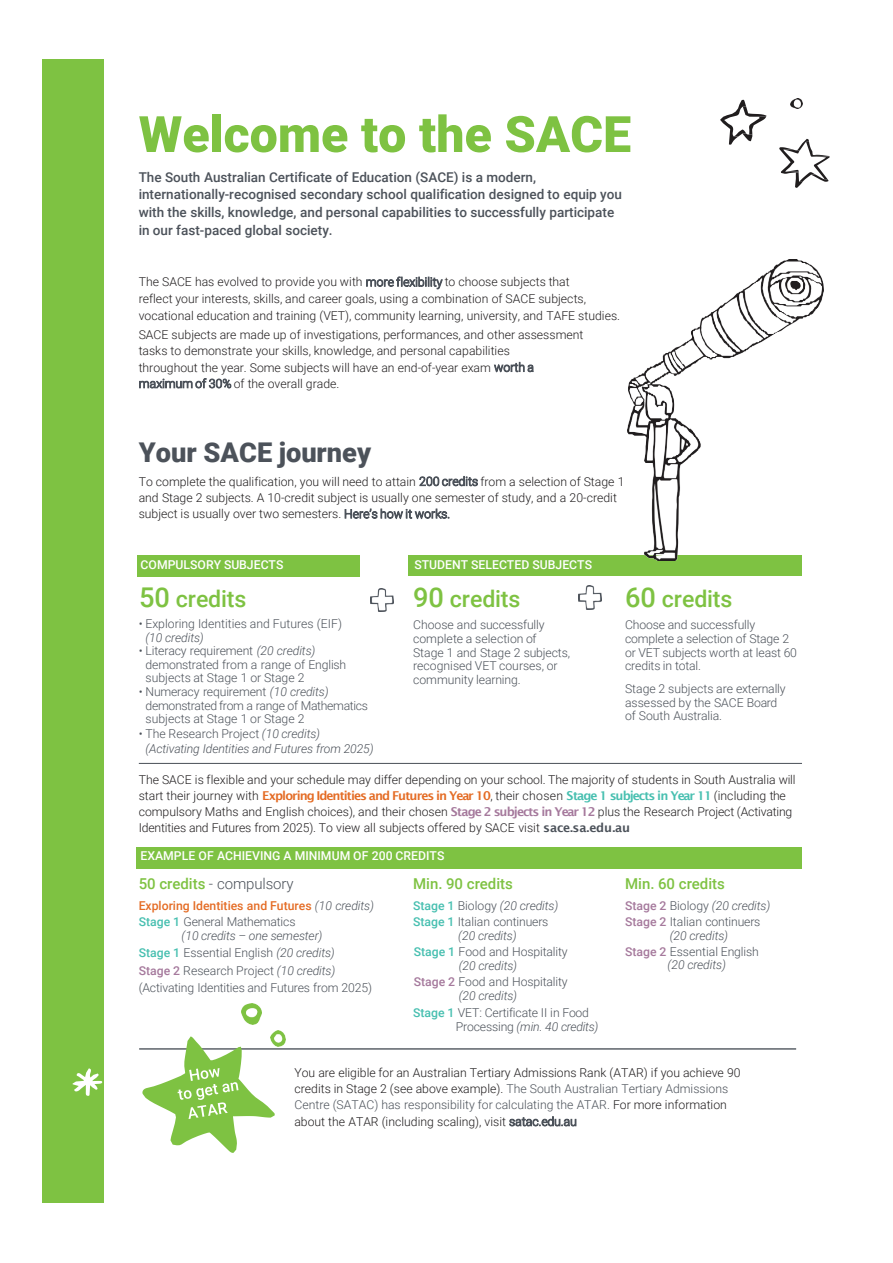
<style>
.page{position:relative;width:893px;height:1263px;background:#fff}
.page>*{position:absolute;margin:0;border:0;box-sizing:border-box;transform-origin:0 0}
.t1{font:900 50.25px "Roboto";color:#7ec242}
.t2{font:900 27.15px "Roboto";color:#4c525a}
.t3{font:500 23.1px "Roboto";letter-spacing:-.01em;color:#7ec242}
.t4{font:500 15px "Roboto";color:#7ec242}
.t5{font:300 15px "Roboto";letter-spacing:-.005em;color:#4c525a}
.t6{font:500 13.5px/17.5px "Roboto";color:#4c525a}
.t7{font:300 12.15px/16.4px "Roboto";color:#201d1e}
.t8{font:300 12.15px/13.6px "Roboto";letter-spacing:-.01em;color:#4c525a}
.t9{font:italic 300 12.15px/14.7px "Roboto";letter-spacing:-.01em;color:#4c525a}
.t10{font:500 12.15px "Roboto";color:#fff}
.t11{font:500 12.15px/16.4px "Roboto";color:#e46c25}
.s1{color:#4c525a}
.s2{font-size:27.15px}
.s3{font-style:italic}
.s4{font-style:normal}
.s5{font-family:"Lucida Sans";font-weight:600;color:#e46c25}
.s6{font-family:"Lucida Sans";font-weight:600;color:#47bfb0}
.s7{font-family:"Lucida Sans";font-weight:600;color:#a5799c}
.s8{font-family:"Lucida Sans";font-weight:600;color:#4c525a}
.s9{font-weight:500;color:#7ec242}
.s10{font-weight:300;font-style:italic;color:#4c525a}
.s11{color:#47bfb0}
.s12{font-weight:300;color:#4c525a}
.s13{font-weight:500;color:#47bfb0}
.s14{font-weight:500;color:#a5799c}
</style>
<div class="page">
<div style="left:408px;top:555px;width:394px;height:21px;background:#7ec242"></div>
<div style="left:137px;top:848px;width:665px;height:21px;background:#7ec242"></div>
<div style="left:137px;top:555px;width:222px;height:22px;background:#7ec242"></div>
<img style="left:371px;top:588px;width:22px;height:24px">
<img style="left:579px;top:586px;width:22px;height:23px">
<div style="left:43px;top:60px;width:61px;height:1143px;background:#7ec242"></div>
<svg style="left:73px;top:1068px;width:29px;height:28px"></svg>
<hr style="left:139px;top:763px;width:663px;height:1px;background:#4c525a">
<hr style="left:139px;top:1048px;width:657px;height:1px;background:#4c525a">
<img style="left:627px;top:259px;width:196px;height:301px">
<svg style="left:720px;top:100px;width:46px;height:45px"></svg>
<svg style="left:779px;top:139px;width:51px;height:49px"></svg>
<svg style="left:790px;top:98px;width:12px;height:11px"></svg>
<svg style="left:142px;top:1036px;width:133px;height:117px"></svg>
<img style="left:270px;top:1030px;width:15px;height:17px">
<img style="left:242px;top:1003px;width:19px;height:21px">
<h1 class="t1" style="left:139px;top:99px;width:494px">Welcome to the SACE</h1>
<p class="t6" style="left:139px;top:168px;width:485px">The South Australian Certificate of Education (SACE) is a modern, internationally-recognised secondary school qualification designed to equip you with the skills, knowledge, and personal capabilities to successfully participate in our fast-paced global society.</p>
<p class="t7" style="left:139px;top:273px;width:483px">The SACE has evolved to provide you with <span class="s1">more flexibility</span> to choose subjects that<br>reflect your interests, skills, and career goals, using a combination of SACE subjects, vocational education and training (VET), community learning, university, and TAFE studies.</p>
<p class="t7" style="left:139px;top:326px;width:446px">SACE subjects are made up of investigations, performances, and other assessment tasks to demonstrate your skills, knowledge, and personal capabilities<br>throughout the year. Some subjects will have an end-of-year exam <span class="s1">worth a maximum of 30%</span> of the overall grade.</p>
<h2 class="t2" style="left:139px;top:434px;width:234px">Your SACE journey</h2>
<p class="t7" style="left:139px;top:473px;width:487px">To complete the qualification, you will need to attain <span class="s1">200 credits</span> from a selection of Stage 1 and Stage 2 subjects. A 10-credit subject is usually one semester of study, and a 20-credit subject is usually over two semesters. <span class="s1">Here’s how it works.</span></p>
<p class="t10" style="left:141px;top:556px;width:144px">COMPULSORY SUBJECTS</p>
<p class="t10" style="left:414px;top:556px;width:179px">STUDENT SELECTED SUBJECTS</p>
<h3 class="t3" style="left:139px;top:582px;width:109px"><span class="s2">50</span> credits</h3>
<p class="t8" style="left:139px;top:616px;width:205px">• Exploring Identities and Futures (EIF)</p>
<p class="t9" style="left:145px;top:629px;width:60px">(10 credits)</p>
<p class="t8" style="left:146px;top:644px;width:202px;text-indent:-7px">• Literacy requirement <span class="s3">(20 credits) </span>demonstrated from a range of English subjects at Stage 1 or Stage 2</p>
<p class="t8" style="left:146px;top:684px;width:224px;text-indent:-7px">• Numeracy requirement <span class="s3">(10 credits) </span>demonstrated from a range of Mathematics subjects at Stage 1 or Stage 2</p>
<p class="t9" style="left:145px;top:726px;width:230px;text-indent:-7px"><span class="s4">• The Research Project</span> (10 credits) (Activating Identities and Futures from 2025)</p>
<h3 class="t3" style="left:413px;top:582px;width:109px"><span class="s2">90</span> credits</h3>
<p class="t8" style="left:413px;top:618px;width:158px">Choose and successfully complete a selection of<br>Stage 1 and Stage 2 subjects, recognised VET courses, or community learning.</p>
<h3 class="t3" style="left:625px;top:582px;width:109px"><span class="s2">60</span> credits</h3>
<p class="t8" style="left:625px;top:618px;width:173px">Choose and successfully complete a selection of Stage 2 or VET subjects worth at least 60 credits in total.</p>
<p class="t8" style="left:625px;top:682px;width:162px">Stage 2 subjects are externally assessed by the SACE Board of South Australia.</p>
<p class="t7" style="left:139px;top:771px;width:658px">The SACE is flexible and your schedule may differ depending on your school. The majority of students in South Australia will start their journey with <span class="s5">Exploring Identities and Futures in Year 10</span>, their chosen <span class="s6">Stage1 subjects in Year 11</span> (including the compulsory Maths and English choices), and their chosen <span class="s7">Stage2 subjects in Year 12</span> plus the Research Project (Activating Identities and Futures from 2025). To view all subjects offered by SACE visit <span class="s8">sace.sa.edu.au</span></p>
<p class="t10" style="left:141px;top:848px;width:305px">EXAMPLE OF ACHIEVING A MINIMUM OF 200 CREDITS</p>
<p class="t5" style="left:139px;top:873px;width:156px"><span class="s9">50 credits</span> - compulsory</p>
<p class="t11" style="left:139px;top:897px;width:237px">Exploring Identities and Futures <span class="s10">(10 credits)<br></span><span class="s11">Stage 1</span> <span class="s12">General Mathematics</span></p>
<p class="t8" style="left:139px;top:926px;width:235px;line-height:17.4px;text-indent:43px"><span class="s3">(10 credits – one semester)<br></span><span class="s13">Stage 1</span> Essential English <span class="s3">(20 credits)<br></span><span class="s14">Stage 2</span> Research Project <span class="s3">(10 credits) </span>(Activating Identities and Futures from 2025)</p>
<p class="t4" style="left:413px;top:873px;width:101px">Min. 90 credits</p>
<p class="t8" style="left:413px;top:897px;width:147px;line-height:16.4px"><span class="s13">Stage 1</span> Biology <span class="s3">(20 credits)<br></span><span class="s13">Stage 1</span> Italian continuers</p>
<p class="t8" style="left:414px;top:927px;width:155px;line-height:16.4px;text-align:center"><span class="s3">(20 credits)<br></span><span class="s13">Stage 1</span> Food and Hospitality</p>
<p class="t8" style="left:414px;top:957px;width:155px;line-height:16.4px;text-align:center"><span class="s3">(20 credits)<br></span><span class="s14">Stage 2</span> Food and Hospitality</p>
<p class="t8" style="left:413px;top:986px;width:177px;line-height:17.5px;text-indent:46px"><span class="s3">(20 credits)<br></span><span class="s13">Stage 1</span> VET: Certificate II in Food</p>
<p class="t9" style="left:456px;top:1019px;width:144px"><span class="s4">Processing</span> (min. 40 credits)</p>
<p class="t4" style="left:625px;top:873px;width:101px">Min. 60 credits</p>
<p class="t8" style="left:625px;top:897px;width:147px;line-height:16.4px"><span class="s14">Stage 2</span> Biology <span class="s3">(20 credits)<br></span><span class="s14">Stage 2</span> Italian continuers</p>
<p class="t8" style="left:625px;top:927px;width:135px;line-height:16.4px;text-indent:45px"><span class="s3">(20 credits)<br></span><span class="s14">Stage 2</span> Essential English</p>
<p class="t9" style="left:667px;top:957px;width:60px">(20 credits)</p>
<p class="t7" style="left:294px;top:1064px;width:448px">You are eligible for an Australian Tertiary Admissions Rank (ATAR) if you achieve 90 credits in Stage 2 (see above example). <span class="s1">The South Australian Tertiary Admissions Centre (SATAC) has responsibility for calculating the ATAR.</span> For more information about the ATAR (including scaling), visit <span class="s1">satac.edu.au</span></p>
</div>
